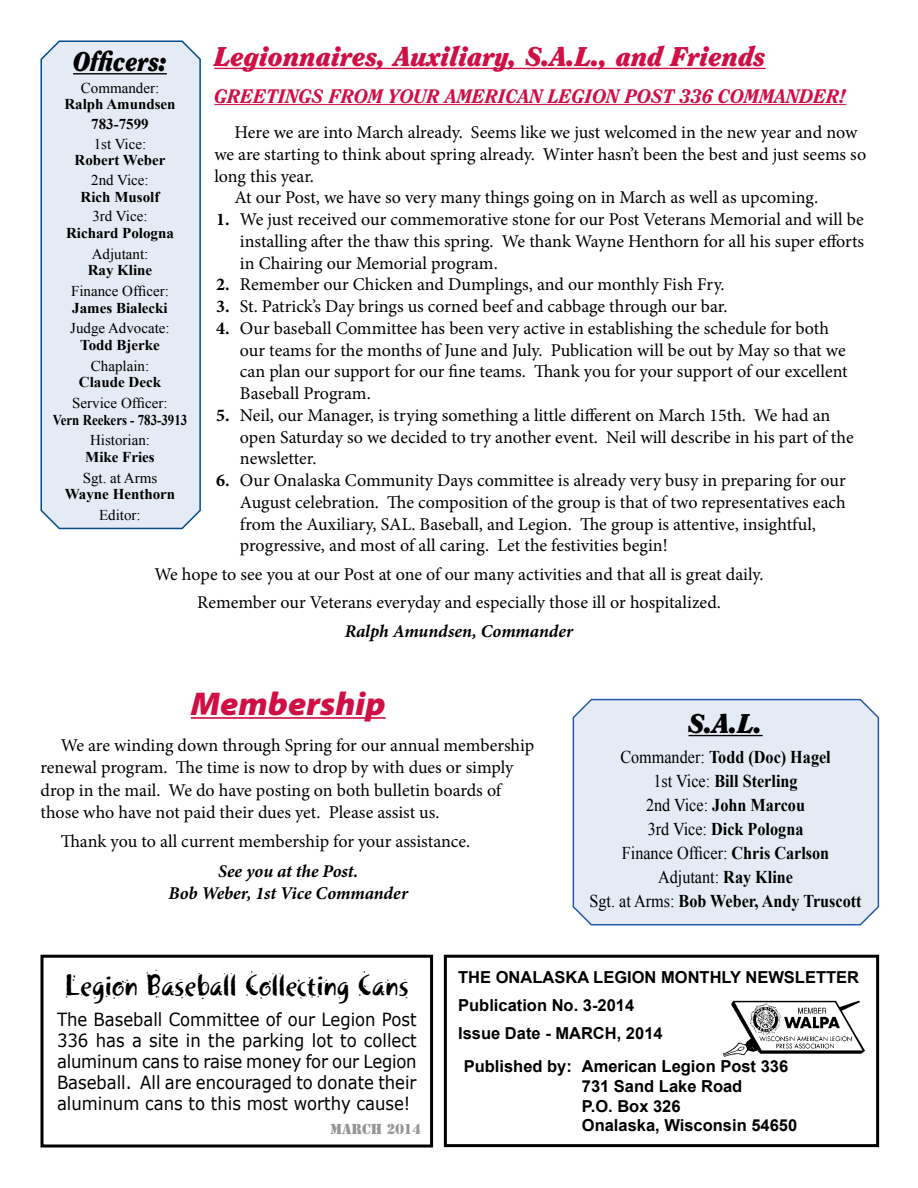
<style>
.page{position:relative;width:918px;height:1188px;background:#fff}
.page>*{position:absolute;margin:0;border:0;box-sizing:border-box;transform-origin:0 0}
.t1{font:italic 900 33px "Myriad Pro";color:#d01045;scale:1.06 1}
.t2{font:29.7px "Khaki Two";color:#000}
.t3{font:italic 900 27px "Clearface";color:#d01045}
.t4{font:italic 900 27px "Clearface";color:#000;scale:.9 1}
.t5{font:italic 900 27px "Clearface";color:#000}
.t6{font:italic 800 19.5px "Clearface";color:#d01045}
.t7{font:18.15px/21px "Verdana";color:#000;text-align:justify;scale:.91 1}
.t8{font:18px/21.8px "Minion Pro";letter-spacing:-.005em;color:#000}
.t9{font:700 18px/24px "Times New Roman";color:#000;text-align:center;scale:.9 1}
.t10{font:italic 700 18px/22.5px "Minion Pro";letter-spacing:-.005em;color:#000;text-align:center}
.t11{font:700 16.5px/19.5px "Arial";color:#000}
.t12{font:15px "Times New Roman";color:#000}
.t13{font:700 15px/19.8px "Times New Roman";color:#000;text-align:center}
.t14{font:700 15px "Times New Roman";color:#000;scale:.86 1}
.t15{font:13.5px "Stencil Std";color:#939598}
.s1{font-weight:700}
.s2{font-weight:400}
</style>
<div class="page">
<div style="left:444px;top:955px;width:435px;height:192px;border:3px solid #000"></div>
<img style="left:722px;top:1000px;width:144px;height:57px">
<hr style="left:214px;top:68px;width:552px;height:1px;background:#d01045">
<hr style="left:214px;top:104px;width:632px;height:1px;background:#d01045">
<div style="left:40px;top:40px;width:161px;height:490px;background:#e5ebf5"></div>
<div style="left:40px;top:955px;width:393px;height:193px;border:3px solid #000"></div>
<hr style="left:191px;top:717px;width:195px;height:2px;background:#d01045">
<div style="left:572px;top:698px;width:308px;height:228px;background:#e5ebf5"></div>
<h3 class="t3" style="left:214px;top:40px;width:553px">Legionnaires, Auxiliary, S.A.L., and Friends</h3>
<p class="t6" style="left:214px;top:84px;width:633px">GREETINGS FROM YOUR AMERICAN LEGION POST 336 COMMANDER!</p>
<h3 class="t4" style="left:73px;top:45px;width:106px">Officers:</h3>
<p class="t12" style="left:81px;top:78px;width:80px">Commander:</p>
<p class="t13" style="left:64px;top:94px;width:113px">Ralph Amundsen<br>783-7599</p>
<p class="t12" style="left:94px;top:134px;width:54px">1st Vice:</p>
<p class="t13" style="left:75px;top:150px;width:92px">Robert Weber</p>
<p class="t12" style="left:91px;top:170px;width:59px">2nd Vice:</p>
<p class="t13" style="left:81px;top:186px;width:80px">Rich Musolf</p>
<p class="t12" style="left:92px;top:206px;width:57px">3rd Vice:</p>
<p class="t13" style="left:66px;top:223px;width:109px">Richard Pologna</p>
<p class="t12" style="left:92px;top:244px;width:58px">Adjutant:</p>
<p class="t13" style="left:88px;top:260px;width:66px">Ray Kline</p>
<p class="t12" style="left:71px;top:281px;width:99px">Finance Officer:</p>
<p class="t13" style="left:72px;top:297px;width:97px">James Bialecki</p>
<p class="t12" style="left:70px;top:318px;width:101px">Judge Advocate:</p>
<p class="t13" style="left:80px;top:335px;width:81px">Todd Bjerke</p>
<p class="t12" style="left:91px;top:356px;width:60px">Chaplain:</p>
<p class="t13" style="left:79px;top:372px;width:84px">Claude Deck</p>
<p class="t12" style="left:72px;top:393px;width:97px">Service Officer:</p>
<p class="t14" style="left:53px;top:409px;width:158px">Vern Reekers - 783-3913</p>
<p class="t12" style="left:90px;top:430px;width:61px">Historian:</p>
<p class="t13" style="left:85px;top:447px;width:71px">Mike Fries</p>
<p class="t12" style="left:83px;top:468px;width:76px">Sgt. at Arms</p>
<p class="t13" style="left:65px;top:484px;width:112px">Wayne Henthorn</p>
<p class="t12" style="left:99px;top:505px;width:43px">Editor:</p>
<p class="t8" style="left:235px;top:122px;width:624px">Here we are into March already. Seems like we just welcomed in the new year and now</p>
<p class="t8" style="left:214px;top:143px;width:653px">we are starting to think about spring already. Winter hasn’t been the best and just seems so</p>
<p class="t8" style="left:214px;top:165px;width:101px">long this year.</p>
<p class="t8" style="left:235px;top:187px;width:585px">At our Post, we have so very many things going on in March as well as upcoming.</p>
<p class="t8" style="left:240px;top:209px;width:626px;text-align:justify;text-indent:-24px"><span class="s1">1.</span> We just received our commemorative stone for our Post Veterans Memorial and will be installing after the thaw this spring. We thank Wayne Henthorn for all his super efforts in Chairing our Memorial program.</p>
<p class="t8" style="left:216px;top:274px;width:510px"><span class="s1">2.</span> Remember our Chicken and Dumplings, and our monthly Fish Fry.</p>
<p class="t8" style="left:216px;top:296px;width:513px"><span class="s1">3.</span> St. Patrick’s Day brings us corned beef and cabbage through our bar.</p>
<p class="t8" style="left:240px;top:317px;width:609px;text-indent:-24px"><span class="s1">4.</span> Our baseball Committee has been very active in establishing the schedule for both our teams for the months of June and July. Publication will be out by May so that we can plan our support for our fine teams. Thank you for your support of our excellent Baseball Program.</p>
<p class="t8" style="left:240px;top:404px;width:615px;text-indent:-24px"><span class="s1">5.</span> Neil, our Manager, is trying something a little different on March 15th. We had an open Saturday so we decided to try another event. Neil will describe in his part of the newsletter.</p>
<p class="t8" style="left:240px;top:470px;width:607px;text-indent:-24px"><span class="s1">6.</span> Our Onalaska Community Days committee is already very busy in preparing for our August celebration. The composition of the group is that of two representatives each from the Auxiliary, SAL. Baseball, and Legion. The group is attentive, insightful, progressive, and most of all caring. Let the festivities begin!</p>
<p class="t8" style="left:154px;top:560px;width:611px;line-height:28.5px;text-align:center">We hope to see you at our Post at one of our many activities and that all is great daily.<br>Remember our Veterans everyday and especially those ill or hospitalized.</p>
<p class="t10" style="left:345px;top:620px;width:230px">Ralph Amundsen, Commander</p>
<h1 class="t1" style="left:191px;top:682px;width:185px">Membership</h1>
<p class="t8" style="left:40px;top:734px;width:495px;line-height:22.5px;text-indent:20px">We are winding down through Spring for our annual membership renewal program. The time is now to drop by with dues or simply drop in the mail. We do have posting on both bulletin boards of those who have not paid their dues yet. Please assist us.</p>
<p class="t8" style="left:61px;top:831px;width:411px">Thank you to all current membership for your assistance.</p>
<p class="t10" style="left:168px;top:859px;width:241px">See you at the Post.<br>Bob Weber, 1st Vice Commander</p>
<h3 class="t5" style="left:688px;top:707px;width:76px">S.A.L.</h3>
<p class="t9" style="left:589px;top:744px;width:304px"><span class="s2">Commander:</span> Todd (Doc) Hagel<br><span class="s2">1st Vice:</span> Bill Sterling<br><span class="s2">2nd Vice:</span> John Marcou<br><span class="s2">3rd Vice:</span> Dick Pologna<br><span class="s2">Finance Officer:</span> Chris Carlson<br><span class="s2">Adjutant:</span> Ray Kline<br><span class="s2">Sgt. at Arms:</span> Bob Weber, Andy Truscott</p>
<h2 class="t2" style="left:65px;top:967px;width:345px">Legion Baseball Collecting Cans</h2>
<p class="t7" style="left:57px;top:1009px;width:397px">The Baseball Committee of our Legion Post 336 has a site in the parking lot to collect aluminum cans to raise money for our Legion Baseball. All are encouraged to donate their aluminum cans to this most worthy cause!</p>
<p class="t15" style="left:330px;top:1120px;width:92px">MARCH 2014</p>
<p class="t11" style="left:458px;top:963px;width:402px;line-height:28.2px">THE ONALASKA LEGION MONTHLY NEWSLETTER<br>Publication No. 3-2014<br>Issue Date - MARCH, 2014</p>
<p class="t11" style="left:582px;top:1057px;width:217px;text-indent:-118px">Published by: American Legion Post 336<br>731 Sand Lake Road<br>P.O. Box 326<br>Onalaska, Wisconsin 54650</p>
</div>
